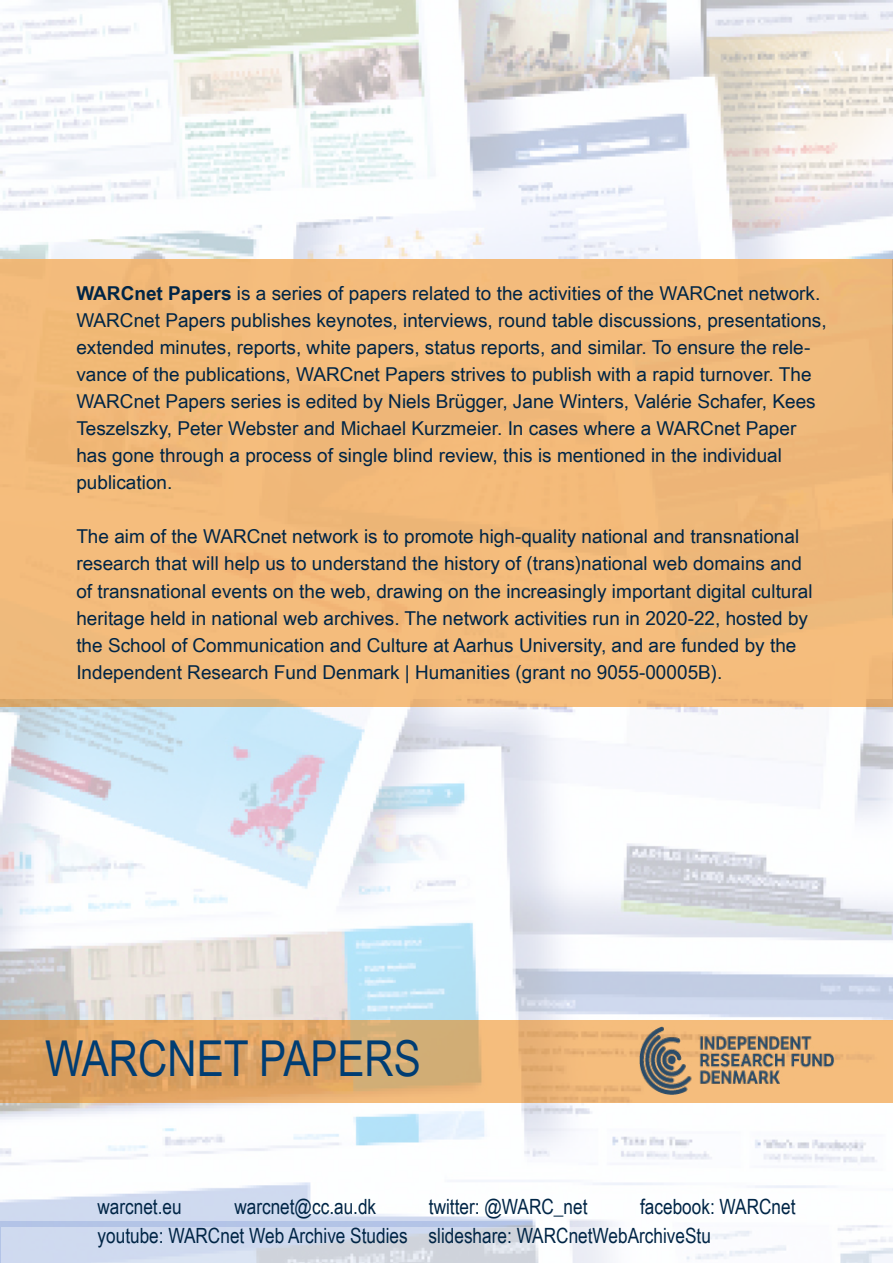
<style>
.page{position:relative;width:893px;height:1263px;background:#fff}
.page>*{position:absolute;margin:0;border:0;box-sizing:border-box;transform-origin:0 0}
.t1{font:49.5px "Arial Narrow";color:#003d73}
.t2{font:21px/28.5px "Arial Narrow";color:#002546}
.t3{font:19.2px/27px "Arial Narrow";color:#002546;scale:1.21 1}
.s1{font-weight:700}
</style>
<div class="page">
<img style="left:0;top:0;width:893px;height:1263px">
<svg style="left:0;top:1020px;width:893px;height:83px;background:#e3ad6f"></svg>
<div style="left:0;top:260px;width:893px;height:447px;background:#f3bb7c"></div>
<svg style="left:0;top:1178px;width:891px;height:42px"></svg>
<img style="left:639px;top:1026px;width:196px;height:68px">
<svg style="left:2px;top:1227px;width:891px;height:36px"></svg>
<p class="t3" style="left:76px;top:279px;width:622px"><span class="s1">WARCnet Papers</span> is a series of papers related to the activities of the WARCnet network.<br>WARCnet Papers publishes keynotes, interviews, round table discussions, presentations, extended minutes, reports, white papers, status reports, and similar. To ensure the rele&shy;vance of the publications, WARCnet Papers strives to publish with a rapid turnover. The WARCnet Papers series is edited by Niels Brügger, Jane Winters, Valérie Schafer, Kees Teszelszky, Peter Webster and Michael Kurzmeier. In cases where a WARCnet Paper has gone through a process of single blind review, this is mentioned in the individual publication.</p>
<p class="t3" style="left:76px;top:522px;width:610px">The aim of the WARCnet network is to promote high-quality national and transnational research that will help us to understand the history of (trans)national web domains and of transnational events on the web, drawing on the increasingly important digital cultural heritage held in national web archives. The network activities run in 2020-22, hosted by the School of Communication and Culture at Aarhus University, and are funded by the Independent Research Fund Denmark | Humanities (grant no 9055-00005B).</p>
<h1 class="t1" style="left:45px;top:1022px;width:377px">WARCNET PAPERS</h1>
<p class="t2" style="left:97px;top:1191px;width:86px">warcnet.eu</p>
<p class="t2" style="left:234px;top:1191px;width:143px">warcnet@cc.au.dk</p>
<p class="t2" style="left:429px;top:1191px;width:160px">twitter: @WARC_net</p>
<p class="t2" style="left:98px;top:1191px;width:699px;text-indent:543px">facebook: WARCnet youtube: WARCnet Web Archive Studies slideshare: WARCnetWebArchiveStu</p>
</div>
